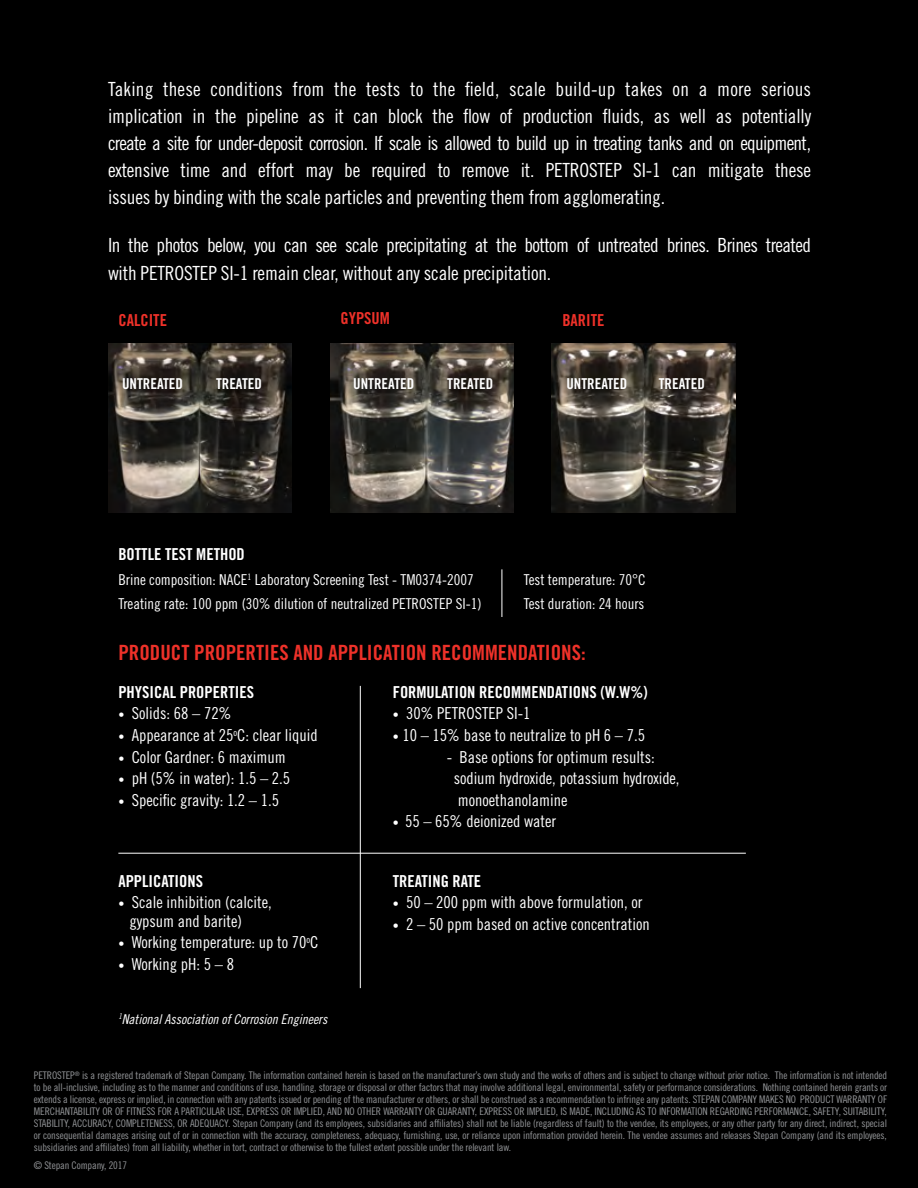
<style>
.page{position:relative;width:918px;height:1188px;background:#000}
.page>*{position:absolute;margin:0;border:0;box-sizing:border-box;transform-origin:0 0}
.t1{font:21px "Trade Gothic LT Std Bd Cn 20";color:#ee3129}
.t2{font:19.5px/27px "Trade Gothic Cond Eighteen";letter-spacing:-.01em;color:#fff;text-align:justify}
.t3{font:19.5px/27.6px "Trade Gothic Cond Eighteen";letter-spacing:-.03em;color:#fff}
.t4{font:16.5px/21.6px "Trade Gothic Cond Eighteen";color:#fff}
.t5{font:16.5px "Trade Gothic LT Std Bd Cn 20";color:#fff}
.t6{font:16.5px "Trade Gothic LT Std Bd Cn 20";color:#ee3129}
.t7{font:15px/24.6px "Trade Gothic LT Std Cn 18";color:#fff}
.t8{font:15px "Trade Gothic Bold Cond Twenty";color:#fff}
.t9{font:13.5px "Trade Gothic LT Std Cn 18 Obl";color:#fff}
.t10{font:10.5px/12px "Trade Gothic Cond Eighteen";letter-spacing:-.01em;color:#939598;text-align:justify}
.s1{font-size:12px}
</style>
<div class="page">
<img style="left:330px;top:344px;width:184px;height:169px">
<img style="left:108px;top:344px;width:184px;height:169px">
<img style="left:552px;top:344px;width:183px;height:169px">
<hr style="left:502px;top:569px;width:1px;height:48px;background:#fff">
<hr style="left:360px;top:686px;width:1px;height:302px;background:#fff">
<hr style="left:118px;top:853px;width:628px;height:1px;background:#fff">
<p class="t2" style="left:108px;top:76px;width:705px">Taking these conditions from the tests to the field, scale build-up takes on a more serious implication in the pipeline as it can block the flow of production fluids, as well as potentially create a site for under-deposit corrosion. If scale is allowed to build up in treating tanks and on equipment, extensive time and effort may be required to remove it. PETROSTEP SI-1 can mitigate these issues by binding with the scale particles and preventing them from agglomerating.</p>
<h2 class="t3" style="left:108px;top:231px;width:705px">In the photos below, you can see scale precipitating at the bottom of untreated brines. Brines treated with PETROSTEP SI-1 remain clear, without any scale precipitation.</h2>
<h3 class="t6" style="left:118px;top:310px;width:50px">CALCITE</h3>
<h3 class="t6" style="left:340px;top:308px;width:51px">GYPSUM</h3>
<h3 class="t6" style="left:562px;top:310px;width:44px">BARITE</h3>
<h3 class="t8" style="left:122px;top:374px;width:63px">UNTREATED</h3>
<h3 class="t8" style="left:216px;top:374px;width:48px">TREATED</h3>
<h3 class="t8" style="left:353px;top:374px;width:63px">UNTREATED</h3>
<h3 class="t8" style="left:447px;top:374px;width:48px">TREATED</h3>
<h3 class="t8" style="left:566px;top:374px;width:63px">UNTREATED</h3>
<h3 class="t8" style="left:659px;top:374px;width:48px">TREATED</h3>
<h3 class="t5" style="left:118px;top:544px;width:128px">BOTTLE TEST METHOD</h3>
<h3 class="t7" style="left:118px;top:567px;width:365px">Brine composition: NACE<sup>1</sup> Laboratory Screening Test - TM0374-2007<br>Treating rate: 100 ppm (30% dilution of neutralized PETROSTEP SI-1)</h3>
<h3 class="t7" style="left:524px;top:567px;width:123px">Test temperature: 70°C<br>Test duration: 24 hours</h3>
<h1 class="t1" style="left:118px;top:640px;width:469px">PRODUCT PROPERTIES AND APPLICATION RECOMMENDATIONS:</h1>
<h3 class="t5" style="left:118px;top:682px;width:137px">PHYSICAL PROPERTIES</h3>
<h3 class="t4" style="left:118px;top:703px;width:115px"><span class="s1">•</span> Solids: 68 – 72%</h3>
<h3 class="t4" style="left:118px;top:724px;width:201px"><span class="s1">•</span> Appearance at 25<sup>o</sup>C: clear liquid</h3>
<h3 class="t4" style="left:118px;top:746px;width:169px"><span class="s1">•</span> Color Gardner: 6 maximum</h3>
<h3 class="t4" style="left:118px;top:767px;width:173px"><span class="s1">•</span> pH (5% in water): 1.5 – 2.5</h3>
<h3 class="t4" style="left:118px;top:789px;width:162px"><span class="s1">•</span> Specific gravity: 1.2 – 1.5</h3>
<h3 class="t5" style="left:118px;top:871px;width:86px">APPLICATIONS</h3>
<h3 class="t4" style="left:129px;top:893px;width:144px;line-height:18.6px;text-indent:-11px"><span class="s1">•</span> Scale inhibition (calcite, gypsum and barite)</h3>
<h3 class="t4" style="left:118px;top:932px;width:202px"><span class="s1">•</span> Working temperature: up to 70<sup>o</sup>C</h3>
<h3 class="t4" style="left:118px;top:953px;width:117px"><span class="s1">•</span> Working pH: 5 – 8</h3>
<p class="t9" style="left:118px;top:1011px;width:210px"><sup>1</sup>National Association of Corrosion Engineers</p>
<h3 class="t5" style="left:393px;top:682px;width:257px">FORMULATION RECOMMENDATIONS (W.W%)</h3>
<h3 class="t4" style="left:393px;top:703px;width:139px"><span class="s1">•</span> 30% PETROSTEP SI-1</h3>
<h3 class="t4" style="left:393px;top:724px;width:254px"><span class="s1">•</span> 10 – 15% base to neutralize to pH 6 – 7.5</h3>
<h3 class="t4" style="left:454px;top:746px;width:227px;text-indent:-7px">- Base options for optimum results: sodium hydroxide, potassium hydroxide, monoethanolamine</h3>
<h3 class="t4" style="left:393px;top:811px;width:165px"><span class="s1">•</span> 55 – 65% deionized water</h3>
<h3 class="t5" style="left:393px;top:871px;width:90px">TREATING RATE</h3>
<h3 class="t4" style="left:393px;top:891px;width:251px"><span class="s1">•</span> 50 – 200 ppm with above formulation, or</h3>
<h3 class="t4" style="left:393px;top:913px;width:259px"><span class="s1">•</span> 2 – 50 ppm based on active concentration</h3>
<p class="t10" style="left:34px;top:1069px;width:855px">PETROSTEP<sup>®</sup> is a registered trademark of Stepan Company. The information contained herein is based on the manufacturer’s own study and the works of others and is subject to change without prior notice. The information is not intended to be all-inclusive, including as to the manner and conditions of use, handling, storage or disposal or other factors that may involve additional legal, environmental, safety or performance considerations. Nothing contained herein grants or extends a license, express or implied, in connection with any patents issued or pending of the manufacturer or others, or shall be construed as a recommendation to infringe any patents. STEPAN COMPANY MAKES NO PRODUCT WARRANTY OF MERCHANTABILITY OR OF FITNESS FOR A PARTICULAR USE, EXPRESS OR IMPLIED, AND NO OTHER WARRANTY OR GUARANTY, EXPRESS OR IMPLIED, IS MADE, INCLUDING AS TO INFORMATION REGARDING PERFORMANCE, SAFETY, SUITABILITY, STABILITY, ACCURACY, COMPLETENESS, OR ADEQUACY. Stepan Company (and its employees, subsidiaries and affiliates) shall not be liable (regardless of fault) to the vendee, its employees, or any other party for any direct, indirect, special or consequential damages arising out of or in connection with the accuracy, completeness, adequacy, furnishing, use, or reliance upon information provided herein. The vendee assumes and releases Stepan Company (and its employees, subsidiaries and affiliates) from all liability, whether in tort, contract or otherwise to the fullest extent possible under the relevant law.</p>
<p class="t10" style="left:34px;top:1159px;width:95px">© Stepan Company, 2017</p>
</div>
